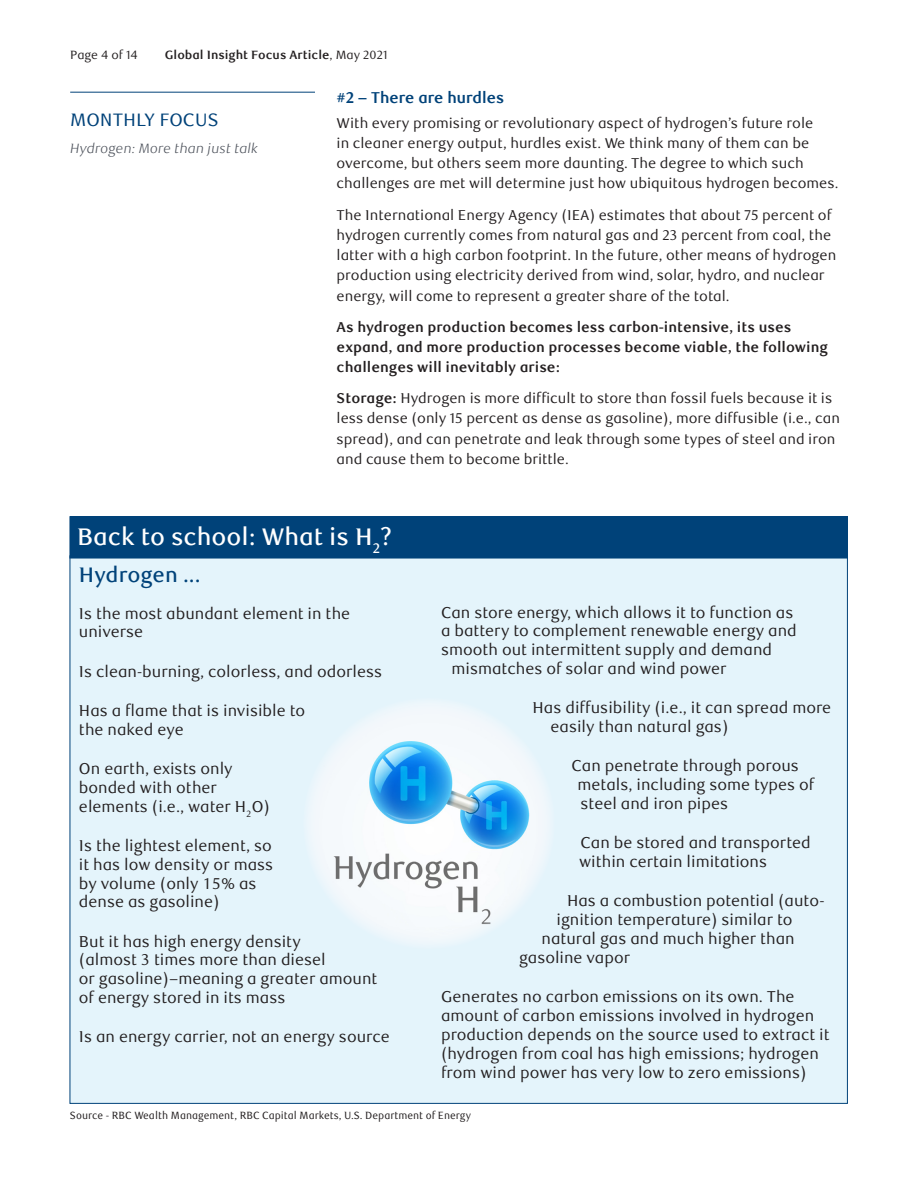
<style>
.page{position:relative;width:918px;height:1188px;background:#fff}
.page>*{position:absolute;margin:0;border:0;box-sizing:border-box;transform-origin:0 0}
.Exhibit_Title{font:500 24px "RBC Text";color:#fff}
.All_Caps_Span_Subhea{font:500 21px "RBC Text";color:#004279}
.t1{font:18px "RBC Text";color:#004279}
.hydrogen_bullet{font:15.75px/18.9px "RBC Text Tabular";color:#231f20}
.FA_subhead_1{font:700 15.75px "RBC Display";letter-spacing:.005em;color:#004279}
.FA_body_text{font:14.25px/20.2px "RBC Text";color:#231f20}
.FA_body_text-2{font:700 14.25px/20.2px "RBC Text";color:#231f20}
.t2{font:italic 300 13.5px "RBC Text";color:#4e535c}
.t3{font:700 12px "RBC Text";color:#231f20}
.t4{font:12px "RBC Text";color:#231f20}
.t5{font:10.5px "RBC Text Cond";color:#231f20}
.s1{font-weight:400}
.s2{font-weight:700}
</style>
<div class="page">
<hr style="left:70px;top:92px;width:245px;height:1px;background:#004279">
<div style="left:70px;top:555px;width:778px;height:549px;background:#e4f4fb;border:1px solid #004279"></div>
<div style="left:70px;top:517px;width:777px;height:41px;background:#004279"></div>
<div style="left:70px;top:516px;width:778px;height:42px;border:1px solid #004279"></div>
<img style="left:303px;top:698px;width:252px;height:251px;border-radius:126px">
<p class="t4" style="left:70px;top:47px;width:69px">Page 4 of 14</p>
<p class="t3" style="left:165px;top:47px;width:224px">Global Insight Focus Article<span class="s1">, May 2021</span></p>
<p class="t1" style="left:70px;top:110px;width:150px">MONTHLY FOCUS</p>
<p class="t2" style="left:70px;top:140px;width:189px">Hydrogen: More than just talk</p>
<h3 class="FA_subhead_1" style="left:337px;top:88px;width:169px">#2 – There are hurdles</h3>
<p class="FA_body_text" style="left:337px;top:113px;width:503px">With every promising or revolutionary aspect of hydrogen’s future role<br>in cleaner energy output, hurdles exist. We think many of them can be overcome, but others seem more daunting. The degree to which such challenges are met will determine just how ubiquitous hydrogen becomes.</p>
<p class="FA_body_text" style="left:337px;top:205px;width:501px">The International Energy Agency (IEA) estimates that about 75 percent of hydrogen currently comes from natural gas and 23 percent from coal, the latter with a high carbon footprint. In the future, other means of hydrogen production using electricity derived from wind, solar, hydro, and nuclear energy, will come to represent a greater share of the total.</p>
<p class="FA_body_text-2" style="left:337px;top:317px;width:493px">As hydrogen production becomes less carbon-intensive, its uses expand, and more production processes become viable, the following challenges will inevitably arise:</p>
<p class="FA_body_text" style="left:337px;top:388px;width:505px"><span class="s2">Storage:</span> Hydrogen is more difficult to store than fossil fuels because it is less dense (only 15 percent as dense as gasoline), more diffusible (i.e., can spread), and can penetrate and leak through some types of steel and iron and cause them to become brittle.</p>
<p class="Exhibit_Title" style="left:77px;top:522px;width:317px">Back to school: What is H<sub>2</sub>?</p>
<p class="All_Caps_Span_Subhea" style="left:79px;top:563px;width:123px">Hydrogen ...</p>
<p class="hydrogen_bullet" style="left:79px;top:604px;width:273px">Is the most abundant element in the universe</p>
<p class="hydrogen_bullet" style="left:79px;top:662px;width:305px">Is clean-burning, colorless, and odorless</p>
<p class="hydrogen_bullet" style="left:79px;top:701px;width:228px">Has a flame that is invisible to the naked eye</p>
<p class="hydrogen_bullet" style="left:79px;top:759px;width:192px">On earth, exists only bonded with other elements (i.e., water H<sub>2</sub>O)</p>
<p class="hydrogen_bullet" style="left:79px;top:836px;width:196px">Is the lightest element, so it has low density or mass by volume (only 15% as dense as gasoline)</p>
<p class="hydrogen_bullet" style="left:79px;top:932px;width:300px">But it has high energy density<br>(almost 3 times more than diesel<br>or gasoline)–meaning a greater amount of energy stored in its mass</p>
<p class="hydrogen_bullet" style="left:79px;top:1028px;width:312px">Is an energy carrier, not an energy source</p>
<p class="hydrogen_bullet" style="left:441px;top:603px;width:354px">Can store energy, which allows it to function as</p>
<p class="hydrogen_bullet" style="left:441px;top:622px;width:357px">a battery to complement renewable energy and</p>
<p class="hydrogen_bullet" style="left:441px;top:641px;width:333px">smooth out intermittent supply and demand</p>
<p class="hydrogen_bullet" style="left:452px;top:660px;width:276px">mismatches of solar and wind power</p>
<p class="hydrogen_bullet" style="left:551px;top:699px;width:282px;text-indent:-18px">Has diffusibility (i.e., it can spread more easily than natural gas)</p>
<p class="hydrogen_bullet" style="left:578px;top:757px;width:238px;text-indent:-6px">Can penetrate through porous metals, including some types of steel and iron pipes</p>
<p class="hydrogen_bullet" style="left:579px;top:834px;width:233px">Can be stored and transported within certain limitations</p>
<p class="hydrogen_bullet" style="left:567px;top:892px;width:259px">Has a combustion potential (auto-</p>
<p class="hydrogen_bullet" style="left:557px;top:911px;width:238px">ignition temperature) similar to</p>
<p class="hydrogen_bullet" style="left:542px;top:930px;width:255px">natural gas and much higher than</p>
<p class="hydrogen_bullet" style="left:519px;top:949px;width:113px">gasoline vapor</p>
<p class="hydrogen_bullet" style="left:441px;top:988px;width:390px">Generates no carbon emissions on its own. The amount of carbon emissions involved in hydrogen production depends on the source used to extract it (hydrogen from coal has high emissions; hydrogen from wind power has very low to zero emissions)</p>
<p class="t5" style="left:70px;top:1109px;width:403px">Source - RBC Wealth Management, RBC Capital Markets, U.S. Department of Energy</p>
</div>
